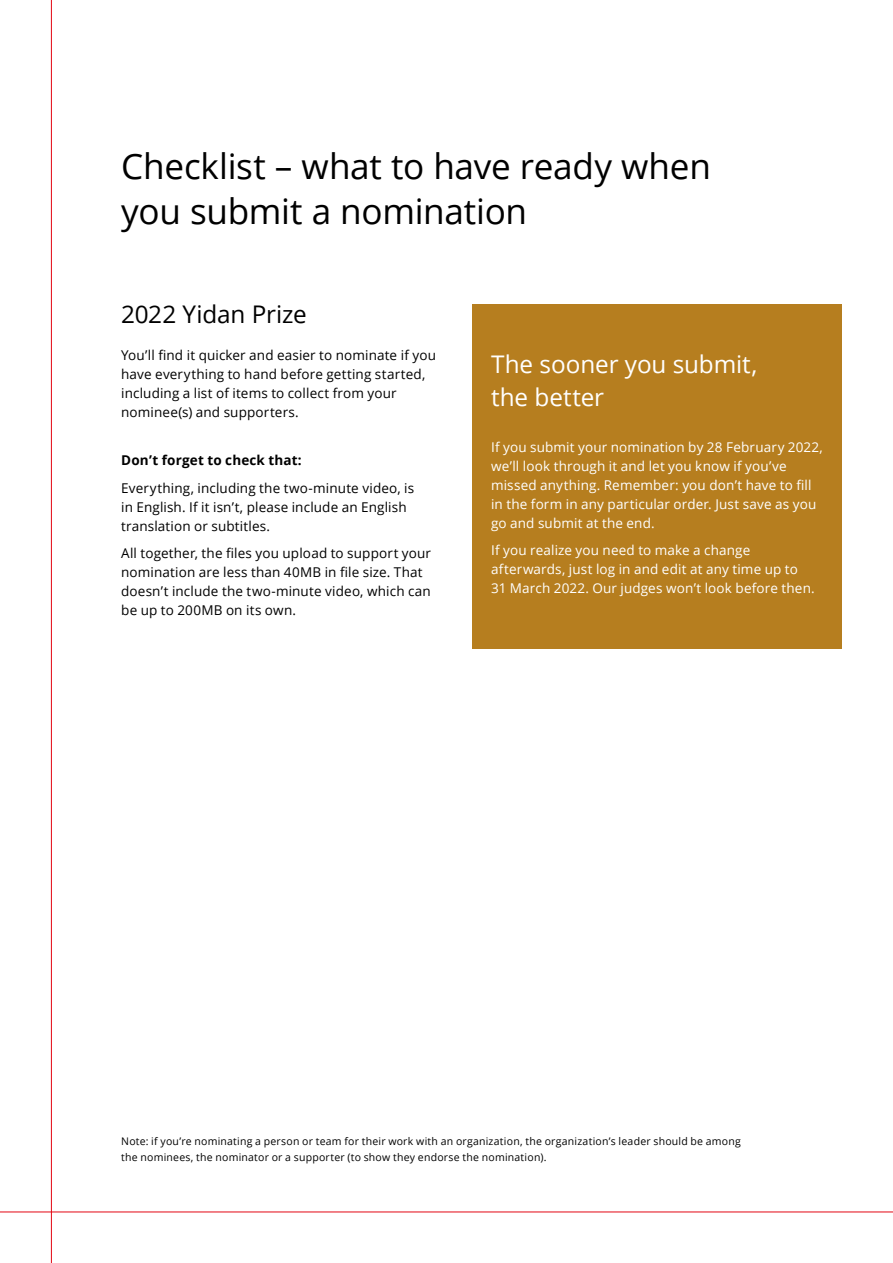
<style>
.page{position:relative;width:893px;height:1263px;background:#fff}
.page>*{position:absolute;margin:0;border:0;box-sizing:border-box;transform-origin:0 0}
.t1{font:35.1px/45px "Open Sans";letter-spacing:-.005em;color:#000}
.t2{font:24.3px/33px "Open Sans";letter-spacing:-.005em;color:#fff}
.t3{font:24.3px "Open Sans";letter-spacing:-.01em;color:#000}
.t4{font:13.5px/18.9px "Open Sans";letter-spacing:.01em;color:#000}
.t5{font:13.5px/18.9px "Open Sans";letter-spacing:.01em;color:#fff}
.t6{font:700 13.5px "Open Sans";letter-spacing:.01em;color:#000}
.t7{font:10.5px/15.9px "Open Sans";letter-spacing:.02em;color:#000}
</style>
<div class="page">
<hr style="left:51px;top:0;width:1px;height:1263px;background:#e30613">
<hr style="left:0;top:1211px;width:893px;height:1px;background:#e30613">
<div style="left:472px;top:304px;width:370px;height:344px;background:#b67e1f"></div>
<h1 class="t1" style="left:121px;top:143px;width:591px">Checklist – what to have ready when you submit a nomination</h1>
<h2 class="t3" style="left:121px;top:297px;width:187px">2022 Yidan Prize</h2>
<p class="t4" style="left:121px;top:346px;width:316px">You’ll find it quicker and easier to nominate if you have everything to hand before getting started, including a list of items to collect from your nominee(s) and supporters.</p>
<p class="t6" style="left:121px;top:451px;width:182px">Don’t forget to check that:</p>
<p class="t4" style="left:121px;top:478px;width:294px">Everything, including the two-minute video, is in English. If it isn’t, please include an English translation or subtitles.</p>
<p class="t4" style="left:121px;top:543px;width:311px">All together, the files you upload to support your nomination are less than 40MB in file size. That doesn’t include the two-minute video, which can be up to 200MB on its own.</p>
<h2 class="t2" style="left:491px;top:347px;width:268px">The sooner you submit, the better</h2>
<p class="t5" style="left:491px;top:437px;width:333px">If you submit your nomination by 28 February 2022, we’ll look through it and let you know if you’ve missed anything. Remember: you don’t have to fill in the form in any particular order. Just save as you go and submit at the end.</p>
<p class="t5" style="left:491px;top:540px;width:325px">If you realize you need to make a change afterwards, just log in and edit at any time up to<br>31 March 2022. Our judges won’t look before then.</p>
<p class="t7" style="left:121px;top:1133px;width:621px">Note: if you’re nominating a person or team for their work with an organization, the organization’s leader should be among the nominees, the nominator or a supporter (to show they endorse the nomination).</p>
</div>
